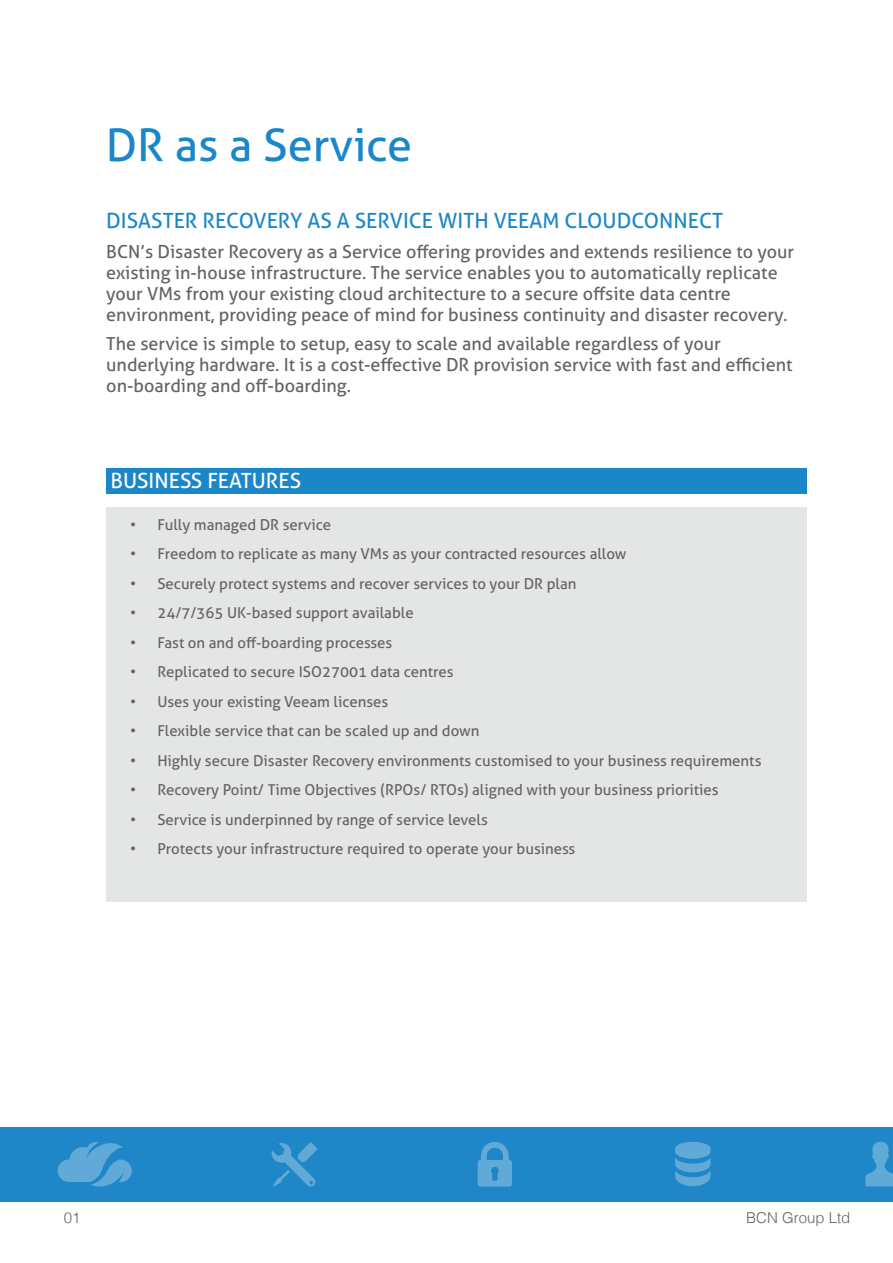
<style>
.page{position:relative;width:893px;height:1263px;background:#fff}
.page>*{position:absolute;margin:0;border:0;box-sizing:border-box;transform-origin:0 0}
.t1{font:45px "Aller";color:#1c87c8}
.t2{font:21px "Aller";color:#1c87c8}
.t3{font:21px "Aller";color:#fff}
.t4{font:18px/21px "Aller";color:#636366}
.t5{font:15px "Aller";color:#636366}
.t6{font:300 15px "Helvetica";color:#636366}
</style>
<div class="page">
<div style="left:0;top:1127px;width:893px;height:74px;background:#1f87c8"></div>
<svg style="left:478px;top:1142px;width:34px;height:44px"></svg>
<svg style="left:58px;top:1142px;width:74px;height:44px"></svg>
<svg style="left:865px;top:1142px;width:28px;height:44px"></svg>
<svg style="left:675px;top:1142px;width:35px;height:44px"></svg>
<svg style="left:271px;top:1142px;width:47px;height:44px"></svg>
<div style="left:106px;top:507px;width:701px;height:394px;background:#e4e5e5"></div>
<div style="left:106px;top:468px;width:701px;height:25px;background:#1c87c8"></div>
<h1 class="t1" style="left:106px;top:117px;width:308px">DR as a Service</h1>
<h2 class="t2" style="left:106px;top:208px;width:618px">disaster recovery as a service with Veeam cloudconnect</h2>
<p class="t4" style="left:106px;top:241px;width:689px">BCN’s Disaster Recovery as a Service offering provides and extends resilience to your existing in-house infrastructure. The service enables you to automatically replicate your VMs from your existing cloud architecture to a secure offsite data centre environment, providing peace of mind for business continuity and disaster recovery.</p>
<p class="t4" style="left:106px;top:333px;width:688px">The service is simple to setup, easy to scale and available regardless of your underlying hardware. It is a cost-effective DR provision service with fast and efficient on-boarding and off-boarding.</p>
<h2 class="t3" style="left:111px;top:468px;width:190px">BUSINESS Features</h2>
<p class="t5" style="left:130px;top:515px;width:202px">• Fully managed DR service</p>
<p class="t5" style="left:130px;top:545px;width:498px">• Freedom to replicate as many VMs as your contracted resources allow</p>
<p class="t5" style="left:130px;top:574px;width:448px">• Securely protect systems and recover services to your DR plan</p>
<p class="t5" style="left:130px;top:604px;width:285px">• 24/7/365 UK-based support available</p>
<p class="t5" style="left:130px;top:633px;width:264px">• Fast on and off-boarding processes</p>
<p class="t5" style="left:130px;top:663px;width:325px">• Replicated to secure ISO27001 data centres</p>
<p class="t5" style="left:130px;top:692px;width:260px">• Uses your existing Veeam licenses</p>
<p class="t5" style="left:130px;top:722px;width:351px">• Flexible service that can be scaled up and down</p>
<p class="t5" style="left:130px;top:751px;width:633px">• Highly secure Disaster Recovery environments customised to your business requirements</p>
<p class="t5" style="left:130px;top:781px;width:590px">• Recovery Point/ Time Objectives (RPOs/ RTOs) aligned with your business priorities</p>
<p class="t5" style="left:130px;top:810px;width:359px">• Service is underpinned by range of service levels</p>
<p class="t5" style="left:130px;top:840px;width:447px">• Protects your infrastructure required to operate your business</p>
<p class="t6" style="left:64px;top:1204px;width:18px">01</p>
<p class="t6" style="left:746px;top:1204px;width:106px">BCN Group Ltd</p>
</div>
